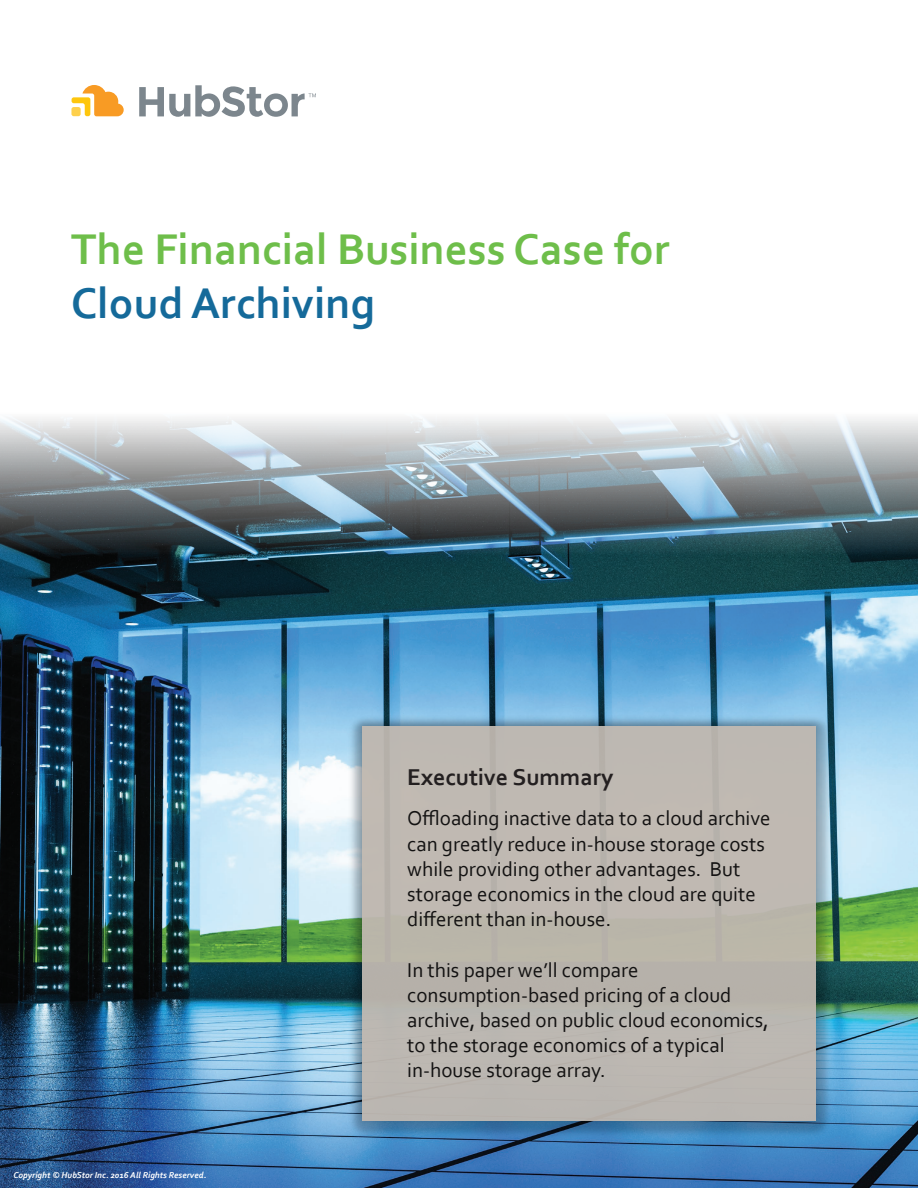
<style>
.page{position:relative;width:918px;height:1188px;background:#fff}
.page>*{position:absolute;margin:0;border:0;box-sizing:border-box;transform-origin:0 0}
.t1{font:700 45px "Corbel";color:#6ebe4a}
.t2{font:700 45px "Corbel";color:#156a9a}
.t3{font:700 24px "Corbel";color:#231f20}
.t4{font:21px/25.2px "Corbel";color:#131212}
.t5{font:italic 700 9px "Corbel";color:#fff}
</style>
<div class="page">
<img style="left:0;top:555px;width:918px;height:633px">
<img style="left:0;top:418px;width:918px;height:137px">
<img style="left:346px;top:713px;width:488px;height:428px">
<img style="left:352px;top:716px;width:472px;height:412px">
<div style="left:363px;top:726px;width:453px;height:394px;background:#bfb7af"></div>
<svg style="left:139px;top:85px;width:177px;height:32px"></svg>
<svg style="left:72px;top:85px;width:52px;height:31px"></svg>
<h1 class="t1" style="left:71px;top:221px;width:600px">The Financial Business Case for</h1>
<h1 class="t2" style="left:71px;top:275px;width:306px">Cloud Archiving</h1>
<p class="t5" style="left:14px;top:1169px;width:194px">Copyright © HubStor Inc. 2016 All Rights Reserved.</p>
<p class="t3" style="left:407px;top:762px;width:208px">Executive Summary</p>
<p class="t4" style="left:407px;top:805px;width:365px">Offloading inactive data to a cloud archive can greatly reduce in-house storage costs while providing other advantages. But storage economics in the cloud are quite different than in-house.</p>
<p class="t4" style="left:407px;top:956px;width:363px">In this paper we’ll compare consumption-based pricing of a cloud archive, based on public cloud economics, to the storage economics of a typical in-house storage array.</p>
</div>
